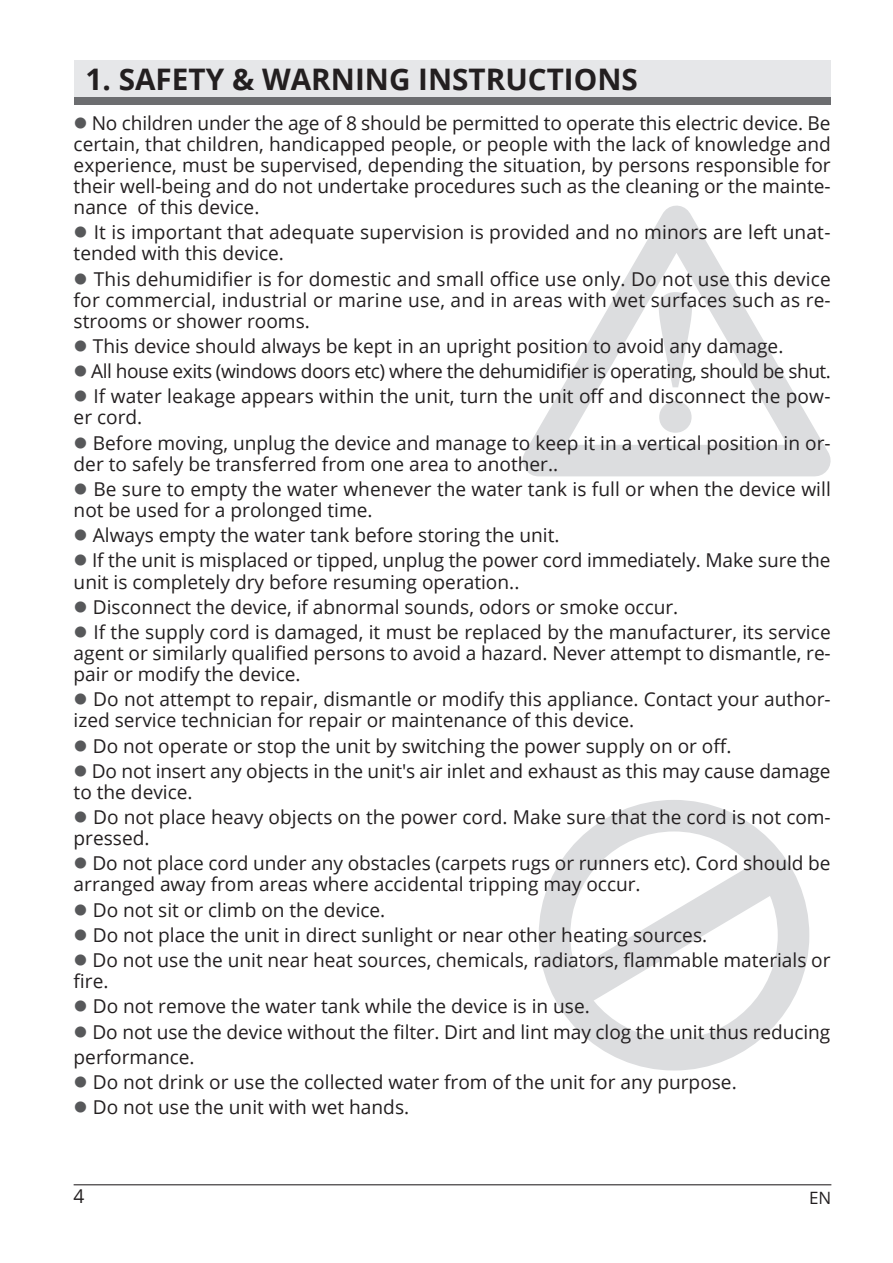
<style>
.page{position:relative;width:893px;height:1263px;background:#fff}
.page>*{position:absolute;margin:0;border:0;box-sizing:border-box;transform-origin:0 0}
.t1{font:700 197.25px "Optima";color:#dcdddf}
.t2{font:700 29.7px "Open Sans";color:#231f20}
.t3{font:19.05px/21px "Open Sans";color:#231f20}
.t4{font:19.05px "Open Sans";letter-spacing:-.025em;color:#231f20}
.t5{font:16.95px "Open Sans";color:#231f20}
.s1{color:#57585a}
</style>
<div class="page">
<hr style="left:74px;top:1184px;width:757px;height:1px;background:#231f20">
<div style="left:539px;top:800px;width:270px;height:270px;border:32px solid #dcdddf;border-radius:50%"></div>
<svg style="left:539px;top:826px;width:271px;height:214px"></svg>
<svg style="left:522px;top:205px;width:309px;height:272px"></svg>
<div style="left:74px;top:60px;width:757px;height:37px;background:#e6e7e9"></div>
<div style="left:74px;top:97px;width:757px;height:7px;background:#6c6d70"></div>
<h2 class="t2" style="left:86px;top:59px;width:554px">1. SAFETY &amp; WARNING INSTRUCTIONS</h2>
<p class="t3" style="left:74px;top:112px;width:759px;text-align:justify"><span class="s1">●</span> No children under the age of 8 should be permitted to operate this electric device. Be certain, that children, handicapped people, or people with the lack of knowledge and experience, must be supervised, depending the situation, by persons responsible for their well-being and do not undertake procedures such as the cleaning or the mainte&shy;nance of this device.</p>
<p class="t3" style="left:74px;top:221px;width:758px"><span class="s1">●</span> It is important that adequate supervision is provided and no minors are left unat&shy;tended with this device.</p>
<p class="t3" style="left:74px;top:268px;width:759px;text-align:justify"><span class="s1">●</span> This dehumidifier is for domestic and small office use only. Do not use this device for commercial, industrial or marine use, and in areas with wet surfaces such as re&shy;strooms or shower rooms.</p>
<p class="t3" style="left:74px;top:335px;width:711px"><span class="s1">●</span> This device should always be kept in an upright position to avoid any damage.</p>
<p class="t4" style="left:74px;top:358px;width:759px"><span class="s1">●</span> All house exits (windows doors etc) where the dehumidifier is operating, should be shut.</p>
<p class="t3" style="left:74px;top:386px;width:758px"><span class="s1">●</span> If water leakage appears within the unit, turn the unit off and disconnect the pow&shy;er cord.</p>
<p class="t3" style="left:74px;top:432px;width:758px"><span class="s1">●</span> Before moving, unplug the device and manage to keep it in a vertical position in or&shy;der to safely be transferred from one area to another..</p>
<p class="t3" style="left:74px;top:478px;width:759px"><span class="s1">●</span> Be sure to empty the water whenever the water tank is full or when the device will not be used for a prolonged time.</p>
<p class="t3" style="left:74px;top:524px;width:487px"><span class="s1">●</span> Always empty the water tank before storing the unit.</p>
<p class="t3" style="left:74px;top:550px;width:758px"><span class="s1">●</span> If the unit is misplaced or tipped, unplug the power cord immediately. Make sure the unit is completely dry before resuming operation..</p>
<p class="t3" style="left:74px;top:596px;width:606px"><span class="s1">●</span> Disconnect the device, if abnormal sounds, odors or smoke occur.</p>
<p class="t3" style="left:74px;top:621px;width:759px;text-align:justify"><span class="s1">●</span> If the supply cord is damaged, it must be replaced by the manufacturer, its service agent or similarly qualified persons to avoid a hazard. Never attempt to dismantle, re&shy;pair or modify the device.</p>
<p class="t3" style="left:74px;top:688px;width:758px"><span class="s1">●</span> Do not attempt to repair, dismantle or modify this appliance. Contact your author&shy;ized service technician for repair or maintenance of this device.</p>
<p class="t3" style="left:74px;top:735px;width:659px"><span class="s1">●</span> Do not operate or stop the unit by switching the power supply on or off.</p>
<p class="t3" style="left:74px;top:760px;width:758px"><span class="s1">●</span> Do not insert any objects in the unit's air inlet and exhaust as this may cause damage to the device.</p>
<p class="t3" style="left:74px;top:806px;width:758px"><span class="s1">●</span> Do not place heavy objects on the power cord. Make sure that the cord is not com&shy;pressed.</p>
<p class="t3" style="left:74px;top:852px;width:758px"><span class="s1">●</span> Do not place cord under any obstacles (carpets rugs or runners etc). Cord should be arranged away from areas where accidental tripping may occur.</p>
<p class="t3" style="left:74px;top:899px;width:313px"><span class="s1">●</span> Do not sit or climb on the device.</p>
<p class="t3" style="left:74px;top:924px;width:635px"><span class="s1">●</span> Do not place the unit in direct sunlight or near other heating sources.</p>
<p class="t3" style="left:74px;top:949px;width:758px"><span class="s1">●</span> Do not use the unit near heat sources, chemicals, radiators, flammable materials or fire.</p>
<p class="t3" style="left:74px;top:995px;width:518px"><span class="s1">●</span> Do not remove the water tank while the device is in use.</p>
<p class="t3" style="left:74px;top:1018px;width:758px;line-height:25.2px"><span class="s1">●</span> Do not use the device without the filter. Dirt and lint may clog the unit thus reducing performance.</p>
<p class="t3" style="left:74px;top:1071px;width:665px"><span class="s1">●</span> Do not drink or use the collected water from of the unit for any purpose.</p>
<p class="t3" style="left:74px;top:1096px;width:337px"><span class="s1">●</span> Do not use the unit with wet hands.</p>
<h1 class="t1" style="left:642px;top:248px;width:67px">!</h1>
<p class="t3" style="left:74px;top:1185px;width:12px">4</p>
<p class="t5" style="left:809px;top:1186px;width:24px">EN</p>
</div>
